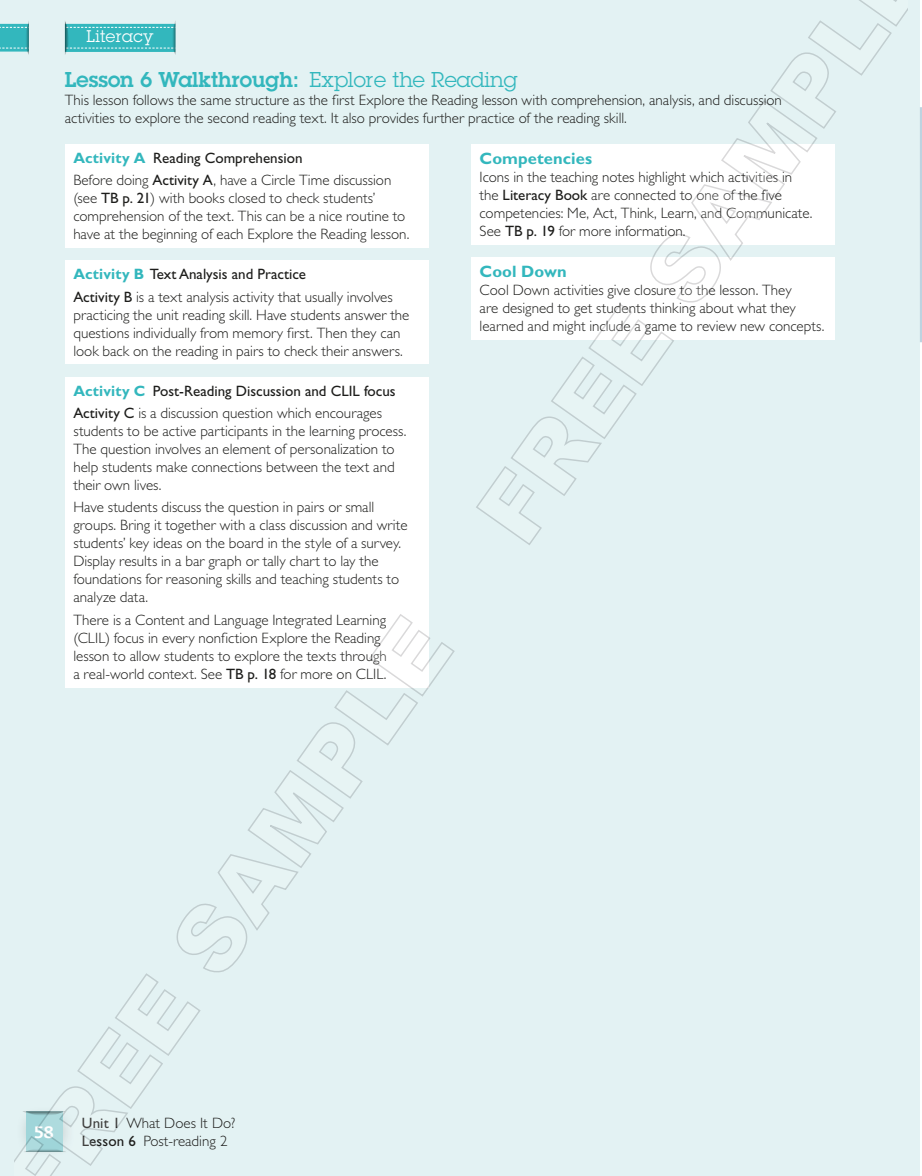
<style>
.page{position:relative;width:922px;height:1176px;background:#fff}
.page>*{position:absolute;margin:0;border:0;box-sizing:border-box;transform-origin:0 0}
.t1{font:600 21px "Lubalin Graph Std";color:#33b7bd}
.t2{font:700 16.5px "Gill Sans Std";letter-spacing:.005em;color:#33b7bd}
.t3{font:16.5px "Lubalin Graph Std";letter-spacing:.025em;color:#fff}
.t4{font:800 16.5px "Caecilia LT Std";color:#fff}
.t5{font:300 15px/18px "Gill Sans Std";color:#1d1d1b}
.t6{font:15px/22.2px "Gill Sans Std";color:#1d1d1b}
.s1{font-weight:400}
.s2{font-weight:700;color:#33b7bd}
.s3{font-weight:300}
</style>
<div class="page">
<div style="left:0;top:0;width:919px;height:1176px;background:#e3f2f3"></div>
<svg style="left:919px;top:107px;width:3px;height:235px"></svg>
<div style="left:65px;top:377px;width:363px;height:310px;background:#fff"></div>
<div style="left:65px;top:144px;width:363px;height:104px;background:#fff"></div>
<div style="left:65px;top:261px;width:363px;height:103px;background:#fff"></div>
<svg style="left:0;top:21px;width:29px;height:34px"></svg>
<svg style="left:65px;top:21px;width:110px;height:34px"></svg>
<svg style="left:14px;top:613px;width:441px;height:563px"></svg>
<svg style="left:474px;top:0;width:433px;height:545px"></svg>
<p class="t3" style="left:86px;top:26px;width:69px">Literacy</p>
<h1 class="t1" style="left:65px;top:66px;width:454px">Lesson 6 Walkthrough: <span class="s1">Explore the Reading</span></h1>
<p class="t5" style="left:65px;top:91px;width:718px">This lesson follows the same structure as the first Explore the Reading lesson with comprehension, analysis, and discussion activities to explore the second reading text. It also provides further practice of the reading skill.</p>
<p class="t5" style="left:73px;top:147px;width:319px;line-height:22.2px"><span class="s2">Activity A</span> <span class="s1">Reading Comprehension<br></span>Before doing <span class="s1">Activity A</span>, have a Circle Time discussion</p>
<p class="t5" style="left:73px;top:190px;width:337px">(see <span class="s1">TB p. 21</span>) with books closed to check students’ comprehension of the text. This can be a nice routine to have at the beginning of each Explore the Reading lesson.</p>
<p class="t5" style="left:73px;top:263px;width:321px;line-height:22.2px"><span class="s2">Activity B</span> <span class="s1">Text Analysis and Practice<br>Activity B</span> is a text analysis activity that usually involves</p>
<p class="t5" style="left:73px;top:306px;width:338px">practicing the unit reading skill. Have students answer the questions individually from memory first. Then they can look back on the reading in pairs to check their answers.</p>
<p class="t6" style="left:73px;top:380px;width:324px"><span class="s2">Activity C</span> Post-Reading Discussion and CLIL focus<br>Activity C <span class="s3">is a discussion question which encourages</span></p>
<p class="t5" style="left:73px;top:422px;width:334px">students to be active participants in the learning process.<br>The question involves an element of personalization to help students make connections between the text and their own lives.</p>
<p class="t5" style="left:73px;top:498px;width:336px">Have students discuss the question in pairs or small groups. Bring it together with a class discussion and write students’ key ideas on the board in the style of a survey.<br>Display results in a bar graph or tally chart to lay the foundations for reasoning skills and teaching students to analyze data.</p>
<p class="t5" style="left:73px;top:610px;width:315px">There is a Content and Language Integrated Learning (CLIL) focus in every nonfiction Explore the Reading lesson to allow students to explore the texts through a real-world context. See <span class="s1">TB p. 18</span> for more on CLIL.</p>
<p class="t2" style="left:479px;top:149px;width:114px">Competencies</p>
<p class="t5" style="left:479px;top:168px;width:334px">Icons in the teaching notes highlight which activities in the <span class="s1">Literacy Book</span> are connected to one of the five competencies: Me, Act, Think, Learn, and Communicate.<br>See <span class="s1">TB p. 19</span> for more information.</p>
<p class="t2" style="left:479px;top:262px;width:89px">Cool Down</p>
<p class="t5" style="left:479px;top:281px;width:346px">Cool Down activities give closure to the lesson. They<br>are designed to get students thinking about what they learned and might include a game to review new concepts.</p>
<p class="t4" style="left:34px;top:1121px;width:21px">58</p>
<p class="t5" style="left:82px;top:1114px;width:155px"><span class="s1">Unit 1</span> What Does It Do?<br><span class="s1">Lesson 6</span> Post-reading 2</p>
</div>
